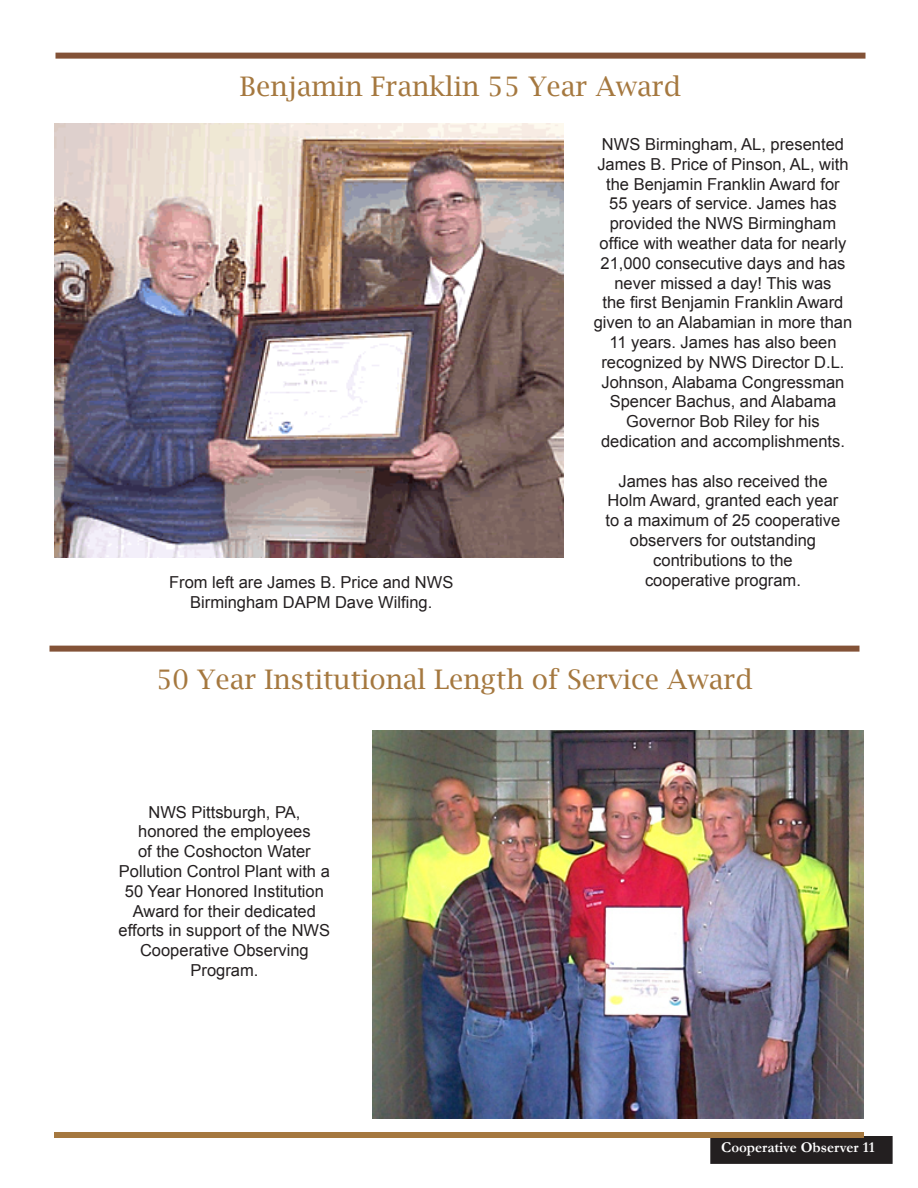
<style>
.page{position:relative;width:918px;height:1188px;background:#fff}
.page>*{position:absolute;margin:0;border:0;box-sizing:border-box;transform-origin:0 0}
.t1{font:27px "Lucida Bright";color:#a5783f}
.t2{font:16.5px/19.8px "Arial";color:#231f20;text-align:center}
.t3{font:700 15px "Garamond";color:#fff}
</style>
<div class="page">
<div style="left:711px;top:1137px;width:181px;height:26px;background:#231f20"></div>
<div style="left:710px;top:1136px;width:183px;height:28px;border:2px solid #231f20"></div>
<div style="left:54px;top:1132px;width:810px;height:6px;background:#a5783f"></div>
<div style="left:56px;top:53px;width:810px;height:6px;background:#835237"></div>
<img style="left:54px;top:123px;width:509px;height:435px">
<img style="left:372px;top:730px;width:492px;height:388px">
<div style="left:50px;top:646px;width:810px;height:6px;background:#835237"></div>
<h1 class="t1" style="left:240px;top:71px;width:443px">Benjamin Franklin 55 Year Award</h1>
<p class="t2" style="left:594px;top:134px;width:260px">NWS Birmingham, AL, presented<br>James B. Price of Pinson, AL, with the Benjamin Franklin Award for<br>55 years of service. James has provided the NWS Birmingham office with weather data for nearly<br>21,000 consecutive days and has never missed a day! This was<br>the first Benjamin Franklin Award given to an Alabamian in more than<br>11 years. James has also been recognized by NWS Director D.L.<br>Johnson, Alabama Congressman<br>Spencer Bachus, and Alabama<br>Governor Bob Riley for his dedication and accomplishments.</p>
<p class="t2" style="left:606px;top:471px;width:236px">James has also received the<br>Holm Award, granted each year to a maximum of 25 cooperative observers for outstanding contributions to the</p>
<p class="t2" style="left:169px;top:572px;width:286px">From left are James B. Price and NWS</p>
<p class="t2" style="left:645px;top:570px;width:157px">cooperative program.</p>
<p class="t2" style="left:190px;top:592px;width:244px">Birmingham DAPM Dave Wilfing.</p>
<h1 class="t1" style="left:156px;top:664px;width:598px">50 Year Institutional Length of Service Award</h1>
<p class="t2" style="left:119px;top:802px;width:213px">NWS Pittsburgh, PA, honored the employees<br>of the Coshocton Water<br>Pollution Control Plant with a<br>50 Year Honored Institution<br>Award for their dedicated efforts in support of the NWS<br>Cooperative Observing<br>Program.</p>
<p class="t3" style="left:721px;top:1137px;width:155px">Cooperative Observer 11</p>
</div>
